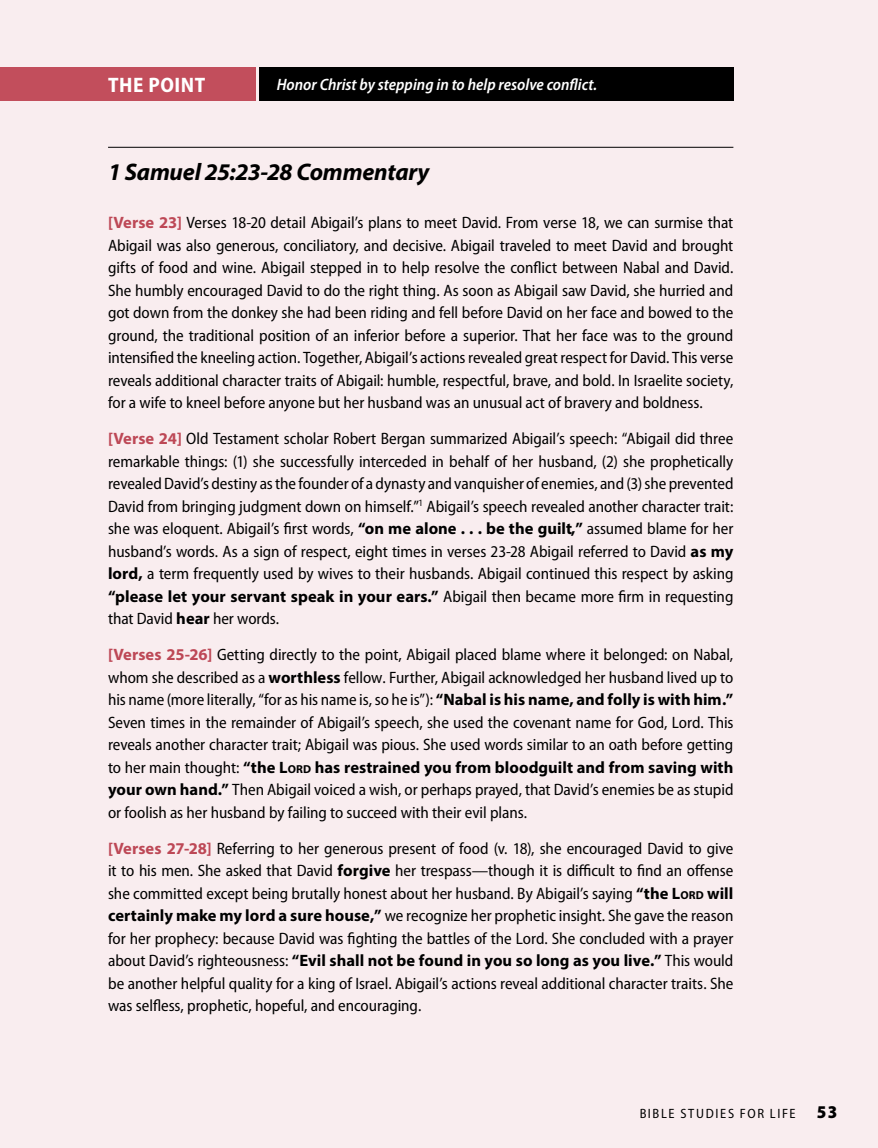
<style>
.page{position:relative;width:878px;height:1148px;background:#f9edef}
.page>*{position:absolute;margin:0;border:0;box-sizing:border-box;transform-origin:0 0}
.t1{font:italic 700 24px "Myriad Pro";letter-spacing:-.01em;color:#000}
.t2{font:700 semi-condensed 21px "Myriad Pro";letter-spacing:.025em;color:#fff}
.t3{font:semi-condensed 16.5px/22.5px "Myriad Pro";letter-spacing:-.005em;color:#000;text-align:justify}
.t4{font:italic 600 semi-condensed 16.5px "Myriad Pro";color:#fff}
.t5{font:semi-condensed 13.5px "Myriad Pro";letter-spacing:.125em;color:#000}
.s1{font-weight:700;font-stretch:normal;color:#c24e5c}
.s2{font-weight:700;font-stretch:normal}
.s3{font-weight:700;font-stretch:normal;font-size:11.55px}
.s4{font-weight:900;font-size:18px}
</style>
<div class="page">
<div style="left:259px;top:68px;width:474px;height:33px;background:#000"></div>
<div style="left:0;top:68px;width:256px;height:33px;background:#c24e5c"></div>
<hr style="left:108px;top:147px;width:625px;height:1px;background:#000">
<p class="t2" style="left:108px;top:73px;width:98px">THE POINT</p>
<p class="t4" style="left:277px;top:76px;width:322px">Honor Christ by stepping in to help resolve conflict.</p>
<h1 class="t1" style="left:108px;top:156px;width:323px">1 Samuel 25:23-28 Commentary</h1>
<p class="t3" style="left:108px;top:212px;width:627px"><span class="s1">[Verse 23]</span> Verses 18-20 detail Abigail’s plans to meet David. From verse 18, we can surmise that Abigail was also generous, conciliatory, and decisive. Abigail traveled to meet David and brought gifts of food and wine. Abigail stepped in to help resolve the conflict between Nabal and David.<br>She humbly encouraged David to do the right thing. As soon as Abigail saw David, she hurried and got down from the donkey she had been riding and fell before David on her face and bowed to the ground, the traditional position of an inferior before a superior. That her face was to the ground intensified the kneeling action. Together, Abigail’s actions revealed great respect for David. This verse reveals additional character traits of Abigail: humble, respectful, brave, and bold. In Israelite society, for a wife to kneel before anyone but her husband was an unusual act of bravery and boldness.</p>
<p class="t3" style="left:108px;top:428px;width:627px"><span class="s1">[Verse 24]</span> Old Testament scholar Robert Bergan summarized Abigail’s speech: “Abigail did three remarkable things: (1) she successfully interceded in behalf of her husband, (2) she prophetically revealed David’s destiny as the founder of a dynasty and vanquisher of enemies, and (3) she prevented David from bringing judgment down on himself.”<sup>1</sup> Abigail’s speech revealed another character trait: she was eloquent. Abigail’s first words, <span class="s2">“on me alone . . . be the guilt,”</span> assumed blame for her husband’s words. As a sign of respect, eight times in verses 23-28 Abigail referred to David <span class="s2">as my lord,</span> a term frequently used by wives to their husbands. Abigail continued this respect by asking <span class="s2">“please let your servant speak in your ears.”</span> Abigail then became more firm in requesting that David <span class="s2">hear</span> her words.</p>
<p class="t3" style="left:108px;top:644px;width:627px"><span class="s1">[Verses 25-26]</span> Getting directly to the point, Abigail placed blame where it belonged: on Nabal, whom she described as a <span class="s2">worthless</span> fellow. Further, Abigail acknowledged her husband lived up to his name (more literally, “for as his name is, so he is”): <span class="s2">“Nabal is his name, and folly is with him.” </span>Seven times in the remainder of Abigail’s speech, she used the covenant name for God, Lord. This reveals another character trait; Abigail was pious. She used words similar to an oath before getting to her main thought: <span class="s2">“the L</span><span class="s3">ORD</span> <span class="s2">has restrained you from bloodguilt and from saving with your own hand.”</span> Then Abigail voiced a wish, or perhaps prayed, that David’s enemies be as stupid or foolish as her husband by failing to succeed with their evil plans.</p>
<p class="t3" style="left:108px;top:837px;width:627px"><span class="s1">[Verses 27-28]</span> Referring to her generous present of food (v. 18), she encouraged David to give it to his men. She asked that David <span class="s2">forgive</span> her trespass—though it is difficult to find an offense she committed except being brutally honest about her husband. By Abigail’s saying <span class="s2">“the L</span><span class="s3">ORD</span> <span class="s2">will certainly make my lord a sure house,”</span> we recognize her prophetic insight. She gave the reason for her prophecy: because David was fighting the battles of the Lord. She concluded with a prayer about David’s righteousness: <span class="s2">“Evil shall not be found in you so long as you live.”</span> This would be another helpful quality for a king of Israel. Abigail’s actions reveal additional character traits. She was selfless, prophetic, hopeful, and encouraging.</p>
<p class="t5" style="left:639px;top:1106px;width:199px">BIBLE STUDIES FOR LIFE <span class="s4">53</span></p>
</div>
